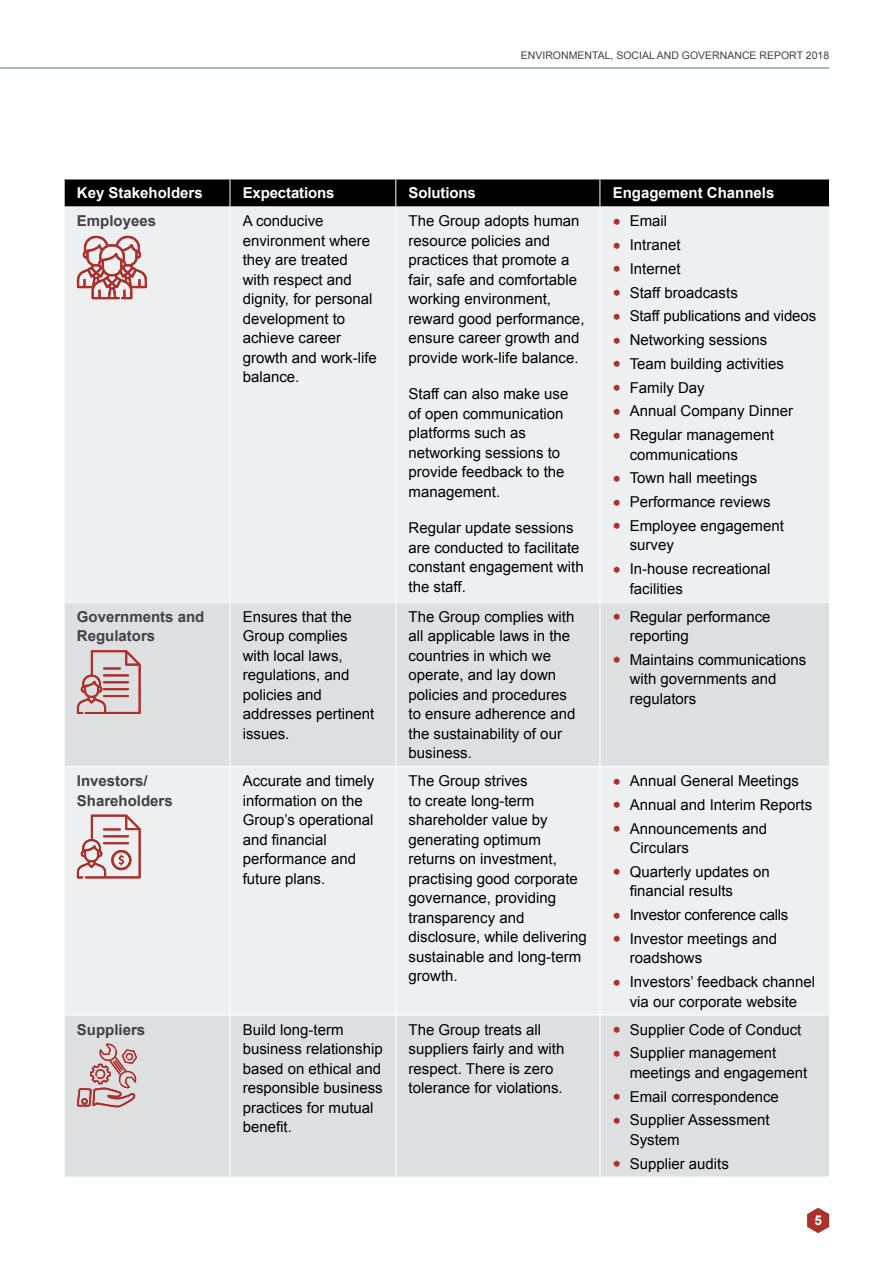
<style>
.page{position:relative;width:893px;height:1263px;background:#fff}
.page>*{position:absolute;margin:0;border:0;box-sizing:border-box;transform-origin:0 0}
.t1{font:15px/19.5px "Arial";color:#000}
.t2{font:700 15px/19.5px "Arial";color:#414042}
.t3{font:700 15px "Arial";color:#fff}
.t4{font:700 13.5px "Arial";color:#fff}
.t5{font:10.5px "Arial";color:#414042}
</style>
<div class="page">
<div style="left:65px;top:208px;width:764px;height:394px;background:#eeeff0"></div>
<svg style="left:65px;top:603px;width:764px;height:574px;background:#e5e6e7"></svg>
<hr style="left:230px;top:207px;width:1px;height:395px;background:#fff">
<hr style="left:395px;top:207px;width:1px;height:395px;background:#fff">
<hr style="left:600px;top:207px;width:1px;height:395px;background:#fff">
<svg style="left:64px;top:179px;width:766px;height:28px;background:#0b0b0b"></svg>
<hr style="left:230px;top:602px;width:1px;height:164px;background:#fff">
<hr style="left:395px;top:602px;width:1px;height:164px;background:#fff">
<hr style="left:600px;top:602px;width:1px;height:164px;background:#fff">
<hr style="left:64px;top:766px;width:166px;height:1px;background:#fff">
<hr style="left:230px;top:766px;width:166px;height:1px;background:#fff">
<hr style="left:230px;top:767px;width:1px;height:248px;background:#fff">
<hr style="left:396px;top:766px;width:204px;height:1px;background:#fff">
<hr style="left:395px;top:767px;width:1px;height:248px;background:#fff">
<hr style="left:600px;top:766px;width:230px;height:1px;background:#fff">
<hr style="left:600px;top:767px;width:1px;height:248px;background:#fff">
<hr style="left:64px;top:1015px;width:166px;height:1px;background:#fff">
<hr style="left:230px;top:1015px;width:166px;height:1px;background:#fff">
<hr style="left:230px;top:1015px;width:1px;height:162px;background:#fff">
<hr style="left:396px;top:1015px;width:204px;height:1px;background:#fff">
<hr style="left:395px;top:1015px;width:1px;height:162px;background:#fff">
<hr style="left:600px;top:1015px;width:230px;height:1px;background:#fff">
<hr style="left:600px;top:1015px;width:1px;height:162px;background:#fff">
<svg style="left:77px;top:236px;width:70px;height:63px;background:#d4a8a7"></svg>
<svg style="left:77px;top:650px;width:64px;height:64px;background:#d2b7b7"></svg>
<hr style="left:103px;top:674px;width:26px;height:2px;background:#aa312c">
<hr style="left:103px;top:681px;width:26px;height:2px;background:#aa312c">
<hr style="left:103px;top:688px;width:26px;height:2px;background:#aa312c">
<hr style="left:103px;top:695px;width:26px;height:2px;background:#aa312c">
<svg style="left:77px;top:815px;width:64px;height:63px;background:#dcbdbd"></svg>
<hr style="left:103px;top:835px;width:26px;height:2px;background:#aa312c">
<hr style="left:103px;top:842px;width:26px;height:2px;background:#aa312c">
<svg style="left:77px;top:1043px;width:60px;height:64px;background:#d0b1b1"></svg>
<svg style="left:807px;top:1208px;width:22px;height:25px"></svg>
<hr style="left:0;top:68px;width:829px;height:1px;background:#97a0a5">
<svg style="left:614px;top:218px;width:5px;height:7px"></svg>
<svg style="left:614px;top:242px;width:5px;height:7px"></svg>
<svg style="left:614px;top:266px;width:5px;height:6px"></svg>
<svg style="left:614px;top:289px;width:5px;height:7px"></svg>
<svg style="left:614px;top:313px;width:5px;height:7px"></svg>
<svg style="left:614px;top:337px;width:5px;height:7px"></svg>
<svg style="left:614px;top:361px;width:5px;height:6px"></svg>
<svg style="left:614px;top:384px;width:5px;height:7px"></svg>
<svg style="left:614px;top:408px;width:5px;height:7px"></svg>
<svg style="left:614px;top:432px;width:5px;height:7px"></svg>
<svg style="left:614px;top:475px;width:5px;height:7px"></svg>
<svg style="left:614px;top:499px;width:5px;height:7px"></svg>
<svg style="left:614px;top:523px;width:5px;height:6px"></svg>
<svg style="left:614px;top:566px;width:5px;height:7px"></svg>
<svg style="left:614px;top:613px;width:5px;height:7px"></svg>
<svg style="left:614px;top:657px;width:5px;height:6px"></svg>
<svg style="left:614px;top:778px;width:5px;height:6px"></svg>
<svg style="left:614px;top:802px;width:5px;height:6px"></svg>
<svg style="left:614px;top:825px;width:5px;height:7px"></svg>
<svg style="left:614px;top:869px;width:5px;height:6px"></svg>
<svg style="left:614px;top:912px;width:5px;height:6px"></svg>
<svg style="left:614px;top:936px;width:5px;height:6px"></svg>
<svg style="left:614px;top:979px;width:5px;height:6px"></svg>
<svg style="left:614px;top:1026px;width:5px;height:7px"></svg>
<svg style="left:614px;top:1050px;width:5px;height:7px"></svg>
<svg style="left:614px;top:1093px;width:5px;height:7px"></svg>
<svg style="left:614px;top:1117px;width:5px;height:7px"></svg>
<svg style="left:614px;top:1160px;width:5px;height:7px"></svg>
<p class="t5" style="left:521px;top:48px;width:310px">ENVIRONMENTAL, SOCIAL AND GOVERNANCE REPORT 2018</p>
<p class="t3" style="left:77px;top:183px;width:127px">Key Stakeholders</p>
<p class="t3" style="left:243px;top:183px;width:93px">Expectations</p>
<p class="t3" style="left:409px;top:183px;width:69px">Solutions</p>
<p class="t3" style="left:613px;top:183px;width:163px">Engagement Channels</p>
<p class="t2" style="left:77px;top:212px;width:81px">Employees</p>
<p class="t1" style="left:243px;top:211px;width:136px">A conducive environment where they are treated with respect and dignity, for personal development to achieve career growth and work-life balance.</p>
<p class="t1" style="left:409px;top:211px;width:177px">The Group adopts human resource policies and practices that promote a fair, safe and comfortable working environment, reward good performance, ensure career growth and provide work-life balance.</p>
<p class="t1" style="left:409px;top:384px;width:161px">Staff can also make use of open communication platforms such as networking sessions to provide feedback to the management.</p>
<p class="t1" style="left:409px;top:518px;width:177px">Regular update sessions are conducted to facilitate constant engagement with the staff.</p>
<p class="t1" style="left:630px;top:209px;width:188px;line-height:23.7px">Email<br>Intranet<br>Internet<br>Staff broadcasts<br>Staff publications and videos<br>Networking sessions<br>Team building activities<br>Family Day<br>Annual Company Dinner<br>Regular management</p>
<p class="t1" style="left:630px;top:443px;width:156px;line-height:23.7px">communications<br>Town hall meetings<br>Performance reviews<br>Employee engagement</p>
<p class="t1" style="left:630px;top:533px;width:142px;line-height:23.7px">survey<br>In-house recreational</p>
<p class="t1" style="left:630px;top:579px;width:55px">facilities</p>
<p class="t2" style="left:77px;top:607px;width:129px">Governments and<br>Regulators</p>
<p class="t1" style="left:243px;top:607px;width:133px">Ensures that the<br>Group complies with local laws, regulations, and policies and addresses pertinent issues.</p>
<p class="t1" style="left:409px;top:607px;width:168px">The Group complies with all applicable laws in the countries in which we operate, and lay down policies and procedures to ensure adherence and the sustainability of our business.</p>
<p class="t1" style="left:630px;top:607px;width:142px">Regular performance reporting</p>
<p class="t1" style="left:630px;top:650px;width:178px">Maintains communications with governments and regulators</p>
<p class="t2" style="left:77px;top:771px;width:97px">Investors/<br>Shareholders</p>
<p class="t1" style="left:243px;top:771px;width:133px">Accurate and timely information on the<br>Group’s operational and financial performance and future plans.</p>
<p class="t1" style="left:409px;top:771px;width:180px">The Group strives<br>to create long-term shareholder value by generating optimum returns on investment, practising good corporate governance, providing transparency and disclosure, while delivering sustainable and long-term growth.</p>
<p class="t1" style="left:630px;top:769px;width:184px;line-height:23.7px">Annual General Meetings<br>Annual and Interim Reports<br>Announcements and</p>
<p class="t1" style="left:630px;top:836px;width:142px;line-height:23.7px">Circulars<br>Quarterly updates on</p>
<p class="t1" style="left:630px;top:879px;width:160px;line-height:23.7px">financial results<br>Investor conference calls<br>Investor meetings and</p>
<p class="t1" style="left:630px;top:946px;width:187px;line-height:23.7px">roadshows<br>Investors’ feedback channel</p>
<p class="t1" style="left:630px;top:992px;width:169px">via our corporate website</p>
<p class="t2" style="left:77px;top:1020px;width:70px">Suppliers</p>
<p class="t1" style="left:243px;top:1020px;width:142px">Build long-term business relationship based on ethical and responsible business practices for mutual benefit.</p>
<p class="t1" style="left:409px;top:1020px;width:157px">The Group treats all suppliers fairly and with respect. There is zero tolerance for violations.</p>
<p class="t1" style="left:630px;top:1017px;width:173px;line-height:23.7px">Supplier Code of Conduct<br>Supplier management</p>
<p class="t1" style="left:630px;top:1061px;width:179px;line-height:23.7px">meetings and engagement<br>Email correspondence<br>Supplier Assessment</p>
<p class="t1" style="left:630px;top:1128px;width:101px;line-height:23.7px">System<br>Supplier audits</p>
<p class="t4" style="left:814px;top:1211px;width:9px">5</p>
</div>
